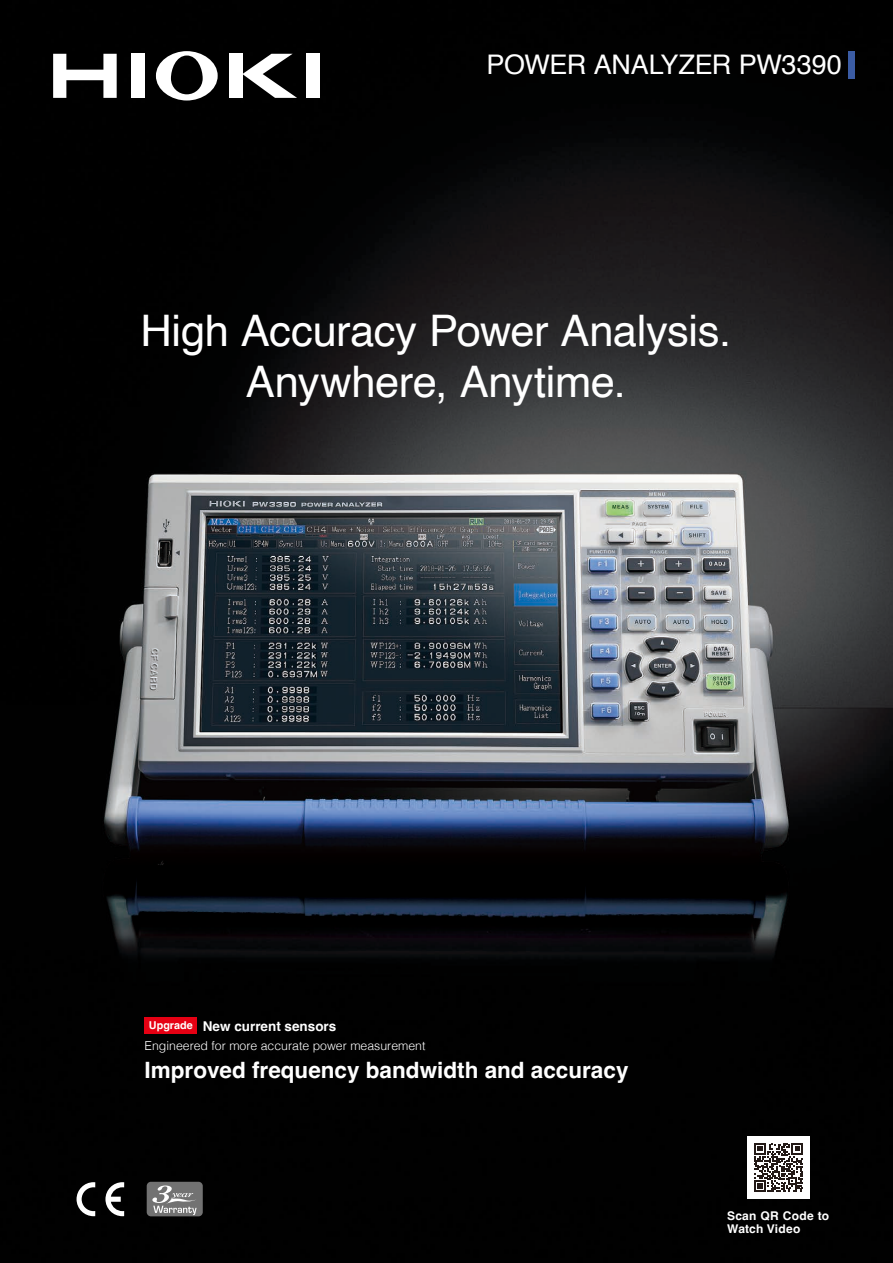
<style>
.page{position:relative;width:893px;height:1263px;background:#fff}
.page>*{position:absolute;margin:0;border:0;box-sizing:border-box;transform-origin:0 0}
.t1{font:43.5px/51px "Helvetica";letter-spacing:-.01em;color:#fff;text-align:center}
.t2{font:27px "Helvetica";letter-spacing:-.01em;color:#fff}
.t3{font:700 22.5px "Helvetica";color:#fff}
.t4{font:700 13.5px "Helvetica";color:#fff}
.t5{font:300 12.3px "Helvetica";color:#fff}
.t6{font:700 12px/13.5px "Helvetica";letter-spacing:.015em;color:#fff}
</style>
<div class="page">
<img style="left:0;top:0;width:893px;height:1263px">
<svg style="left:77px;top:1182px;width:18px;height:34px"></svg>
<svg style="left:105px;top:1182px;width:19px;height:34px"></svg>
<svg style="left:53px;top:54px;width:64px;height:44px"></svg>
<div style="left:131px;top:54px;width:13px;height:44px;background:#fff"></div>
<svg style="left:156px;top:51px;width:62px;height:50px"></svg>
<div style="left:229px;top:54px;width:13px;height:44px;background:#fff"></div>
<svg style="left:242px;top:54px;width:55px;height:44px"></svg>
<div style="left:306px;top:54px;width:13px;height:44px;background:#fff"></div>
<div style="left:147px;top:1182px;width:56px;height:34px;background:#727272;border-radius:4px"></div>
<svg style="left:152px;top:1185px;width:45px;height:30px"></svg>
<div style="left:848px;top:51px;width:7px;height:27px;background:#3b5ca4"></div>
<div style="left:747px;top:1136px;width:63px;height:63px;background:#fff"></div>
<svg style="left:754px;top:1143px;width:49px;height:49px"></svg>
<div style="left:145px;top:1017px;width:52px;height:16px;background:#e60013"></div>
<p class="t2" style="left:486px;top:44px;width:357px">POWER ANALYZER PW3390</p>
<p class="t1" style="left:141px;top:306px;width:592px">High Accuracy Power Analysis.<br>Anywhere, Anytime.</p>
<p class="t4" style="left:149px;top:1018px;width:189px"><sup>Upgrade</sup> New current sensors</p>
<p class="t5" style="left:145px;top:1035px;width:282px">Engineered for more accurate power measurement</p>
<p class="t3" style="left:145px;top:1056px;width:485px">Improved frequency bandwidth and accuracy</p>
<p class="t6" style="left:727px;top:1210px;width:104px">Scan QR Code to<br>Watch Video</p>
</div>
